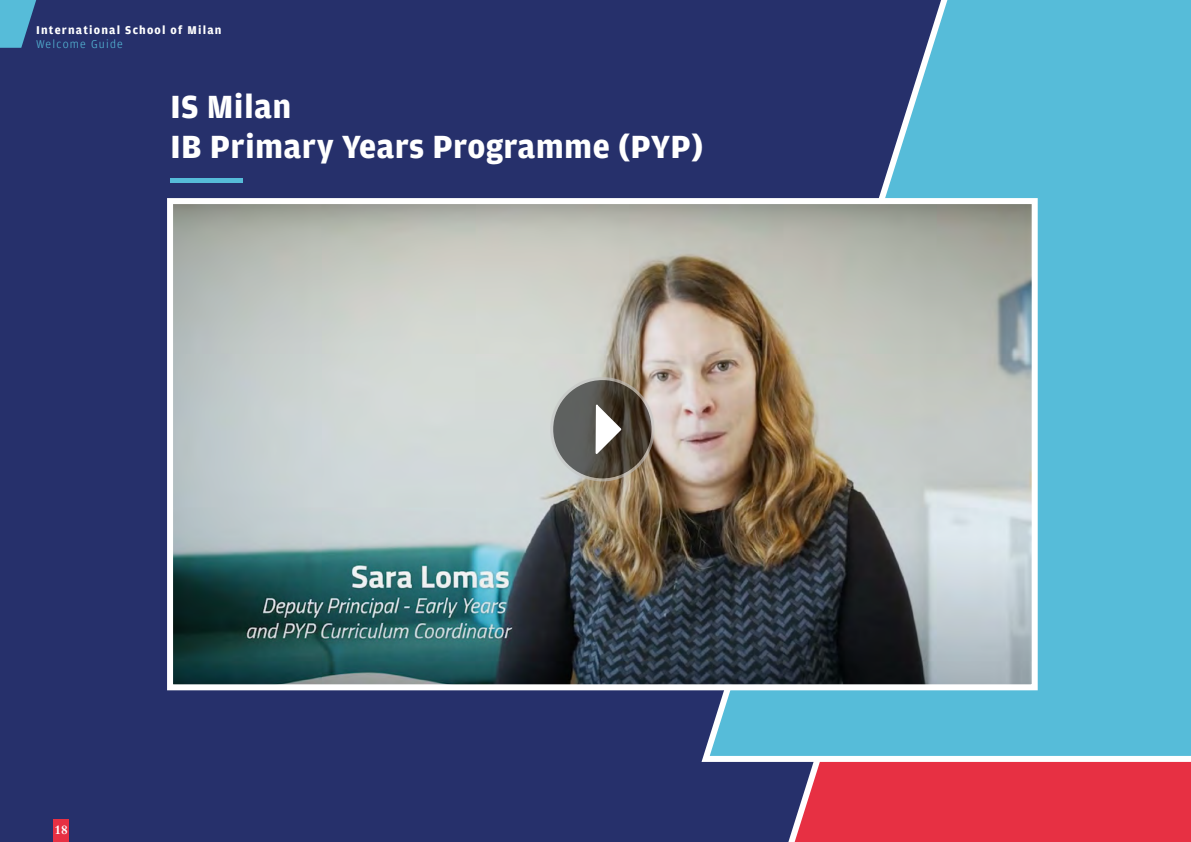
<style>
.page{position:relative;width:1191px;height:842px;background:#26306b}
.page>*{position:absolute;margin:0;border:0;box-sizing:border-box;transform-origin:0 0}
.t1{font:700 34.1px/40px "Amplitude";letter-spacing:.01em;color:#fff}
.t2{font:700 13.4px "Bembo Std";color:#fff}
.t3{font:700 12px "Amplitude";letter-spacing:.1em;color:#fff}
.t4{font:300 12px "Amplitude";letter-spacing:.1em;color:#56bcd9}
</style>
<div class="page">
<div style="left:788px;top:765px;width:403px;height:77px;background:#e73043"></div>
<hr style="left:170px;top:178px;width:72px;height:4px;background:#56bcd9">
<svg style="left:697px;top:0;width:494px;height:765px"></svg>
<img style="left:174px;top:205px;width:856px;height:478px">
<div style="left:167px;top:198px;width:870px;height:492px;border:6px solid #fff"></div>
<svg style="left:552px;top:379px;width:101px;height:101px"></svg>
<div style="left:550px;top:377px;width:104px;height:104px;border:3px solid #c2c2c2;border-radius:50%"></div>
<svg style="left:594px;top:403px;width:29px;height:55px"></svg>
<div style="left:54px;top:819px;width:15px;height:23px;background:#e73043"></div>
<svg style="left:0;top:0;width:36px;height:48px"></svg>
<p class="t3" style="left:36px;top:23px;width:187px">International School of Milan</p>
<p class="t4" style="left:36px;top:37px;width:88px">Welcome Guide</p>
<p class="t1" style="left:170px;top:87px;width:535px">IS Milan<br>IB Primary Years Programme (PYP)</p>
<p class="t2" style="left:55px;top:822px;width:15px">18</p>
</div>
